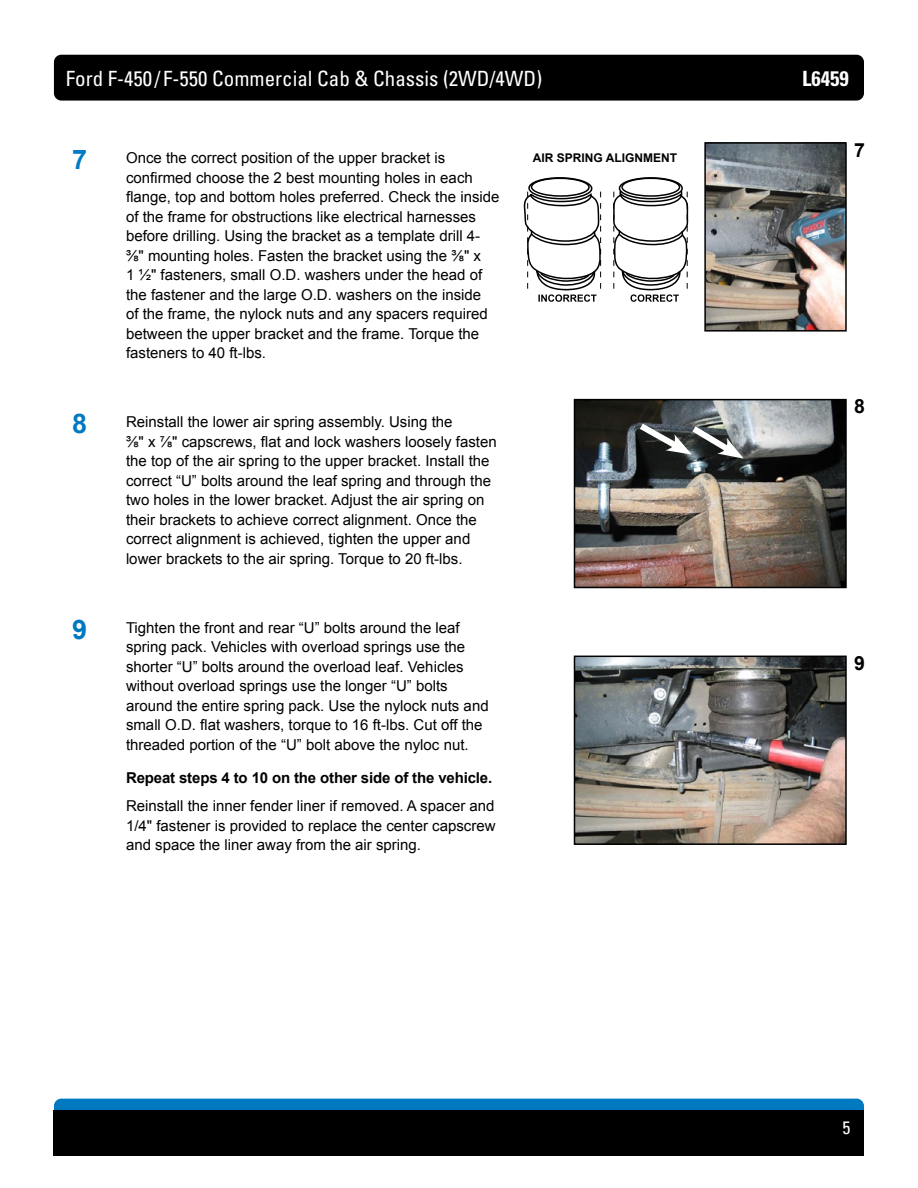
<style>
.page{position:relative;width:918px;height:1188px;background:#fff}
.page>*{position:absolute;margin:0;border:0;box-sizing:border-box;transform-origin:0 0}
.t1{font:700 27px "Arial";color:#0079c1}
.t2{font:condensed 21px "Univers LT Std";color:#fff}
.t3{font:700 condensed 21px "Univers LT Std";color:#fff}
.t4{font:700 19.5px "Arial";color:#000}
.t5{font:condensed 18px "Univers LT Std";color:#fff}
.t6{font:15px/19.5px "Arial";color:#000}
.t7{font:700 15px "Arial";letter-spacing:-.01em;color:#000}
.t8{font:700 12px "Arial";color:#000}
</style>
<div class="page">
<div style="left:54px;top:55px;width:810px;height:46px;background:#000;border-radius:7px"></div>
<div style="left:54px;top:1099px;width:810px;height:45px;background:#0079c1;border-radius:7px"></div>
<div style="left:54px;top:1110px;width:810px;height:46px;background:#000"></div>
<img style="left:707px;top:145px;width:137px;height:184px">
<div style="left:704px;top:142px;width:143px;height:190px;border:2px solid #000"></div>
<img style="left:577px;top:402px;width:267px;height:183px">
<div style="left:574px;top:399px;width:273px;height:189px;border:2px solid #000"></div>
<img style="left:577px;top:659px;width:267px;height:183px">
<div style="left:574px;top:656px;width:273px;height:189px;border:2px solid #000"></div>
<svg style="left:633px;top:418px;width:111px;height:41px;background:#666a6a"></svg>
<svg style="left:613px;top:177px;width:76px;height:125px"></svg>
<svg style="left:523px;top:177px;width:79px;height:125px"></svg>
<h2 class="t2" style="left:66px;top:65px;width:478px">Ford F-450 / F-550 Commercial Cab &amp; Chassis (2WD/4WD)</h2>
<h2 class="t3" style="left:802px;top:65px;width:48px">L6459</h2>
<h1 class="t1" style="left:72px;top:142px;width:17px">7</h1>
<p class="t6" style="left:126px;top:148px;width:375px">Once the correct position of the upper bracket is confirmed choose the 2 best mounting holes in each flange, top and bottom holes preferred. Check the inside of the frame for obstructions like electrical harnesses before drilling. Using the bracket as a template drill 4- ⅜" mounting holes. Fasten the bracket using the ⅜" x<br>1 ½" fasteners, small O.D. washers under the head of the fastener and the large O.D. washers on the inside<br>of the frame, the nylock nuts and any spacers required between the upper bracket and the frame. Torque the fasteners to 40 ft-lbs.</p>
<h1 class="t1" style="left:72px;top:406px;width:17px">8</h1>
<p class="t6" style="left:126px;top:412px;width:372px">Reinstall the lower air spring assembly. Using the<br>⅜" x ⅞" capscrews, flat and lock washers loosely fasten the top of the air spring to the upper bracket. Install the correct “U” bolts around the leaf spring and through the two holes in the lower bracket. Adjust the air spring on their brackets to achieve correct alignment. Once the correct alignment is achieved, tighten the upper and lower brackets to the air spring. Torque to 20 ft-lbs.</p>
<h1 class="t1" style="left:72px;top:612px;width:17px">9</h1>
<p class="t6" style="left:126px;top:618px;width:364px">Tighten the front and rear “U” bolts around the leaf spring pack. Vehicles with overload springs use the shorter “U” bolts around the overload leaf. Vehicles without overload springs use the longer “U” bolts around the entire spring pack. Use the nylock nuts and small O.D. flat washers, torque to 16 ft-lbs. Cut off the threaded portion of the “U” bolt above the nyloc nut.</p>
<p class="t7" style="left:126px;top:768px;width:368px">Repeat steps 4 to 10 on the other side of the vehicle.</p>
<p class="t6" style="left:126px;top:796px;width:371px;text-align:justify">Reinstall the inner fender liner if removed. A spacer and 1/4" fastener is provided to replace the center capscrew and space the liner away from the air spring.</p>
<p class="t8" style="left:533px;top:150px;width:146px">AIR SPRING ALIGNMENT</p>
<h3 class="t4" style="left:854px;top:137px;width:12px">7</h3>
<h3 class="t4" style="left:854px;top:393px;width:12px">8</h3>
<h3 class="t4" style="left:854px;top:650px;width:12px">9</h3>
<p class="t5" style="left:843px;top:1116px;width:9px">5</p>
</div>
